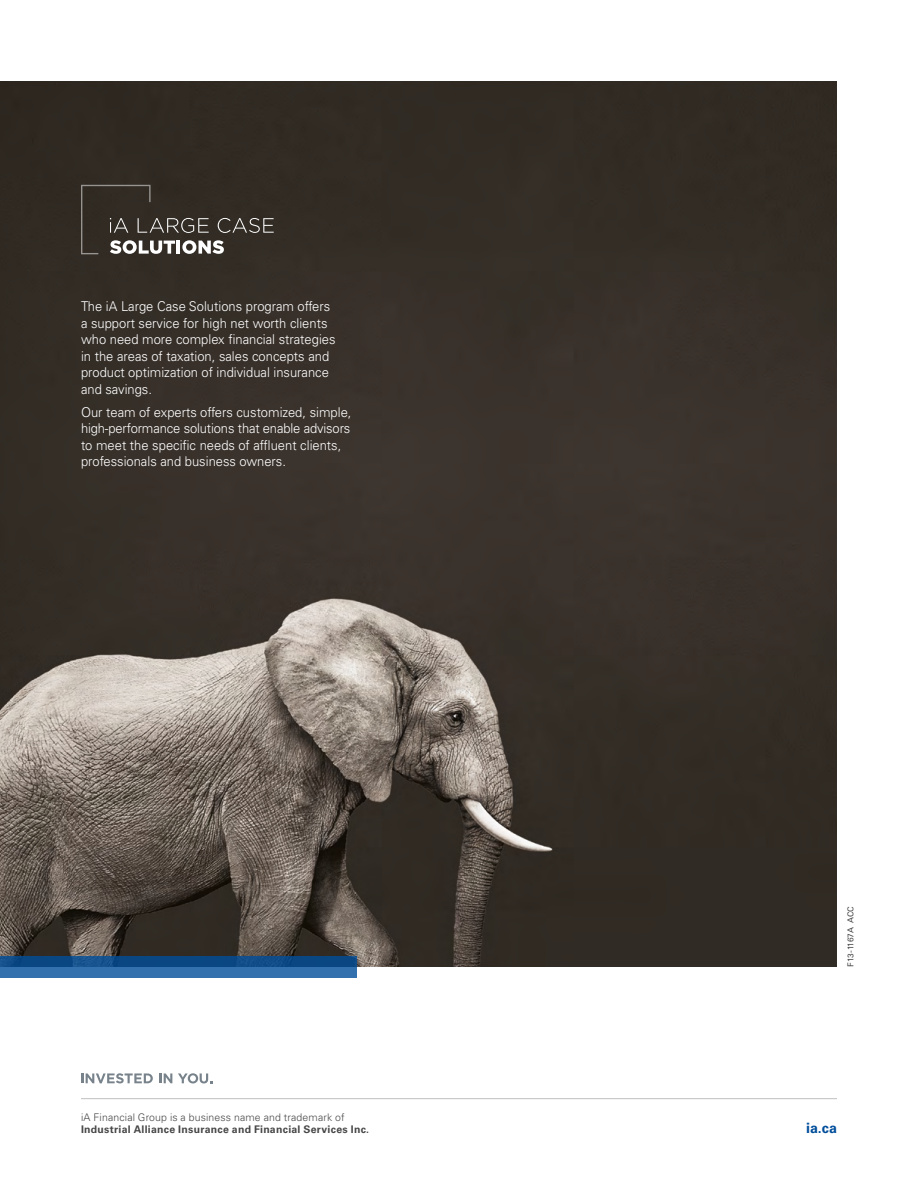
<style>
.page{position:relative;width:918px;height:1188px;background:#fff}
.page>*{position:absolute;margin:0;border:0;box-sizing:border-box;transform-origin:0 0}
.t1{font:700 14.25px "Univers LT Pro 65";color:#004e9a}
.t2{font:300 13.5px/16.5px "Univers LT Pro 45";color:#fff;scale:.96 1}
.t3{font:700 10.5px/12.8px "Univers LT Pro 65";letter-spacing:.025em;color:#474747}
.t4{font:8.25px "Univers LT Pro 55 Roman";letter-spacing:-.01em;color:#474747}
.s1{font-family:"Univers LT Pro 45";font-weight:300}
</style>
<div class="page">
<img style="left:0;top:81px;width:837px;height:886px">
<svg style="left:0;top:956px;width:356px;height:21px;background:#1e5c98"></svg>
<svg style="left:81px;top:185px;width:193px;height:69px;background:#46403a"></svg>
<svg style="left:81px;top:1073px;width:72px;height:10px"></svg>
<svg style="left:159px;top:1073px;width:13px;height:10px"></svg>
<svg style="left:178px;top:1073px;width:34px;height:10px"></svg>
<hr style="left:81px;top:1098px;width:756px;height:1px;background:#bfc0c1">
<p class="t2" style="left:81px;top:298px;width:267px">The iA Large Case Solutions program offers a support service for high net worth clients who need more complex financial strategies in the areas of taxation, sales concepts and product optimization of individual insurance and savings.</p>
<p class="t2" style="left:81px;top:403px;width:283px">Our team of experts offers customized, simple, high-performance solutions that enable advisors to meet the specific needs of affluent clients, professionals and business owners.</p>
<p class="t4" style="left:845px;top:967px;width:62px;rotate:-90deg">F13-1167A ACC</p>
<p class="t3" style="left:81px;top:1110px;width:290px"><span class="s1">iA Financial Group is a business name and trademark of<br></span>Industrial Alliance Insurance and Financial Services Inc.</p>
<p class="t1" style="left:806px;top:1118px;width:32px">ia.ca</p>
</div>
